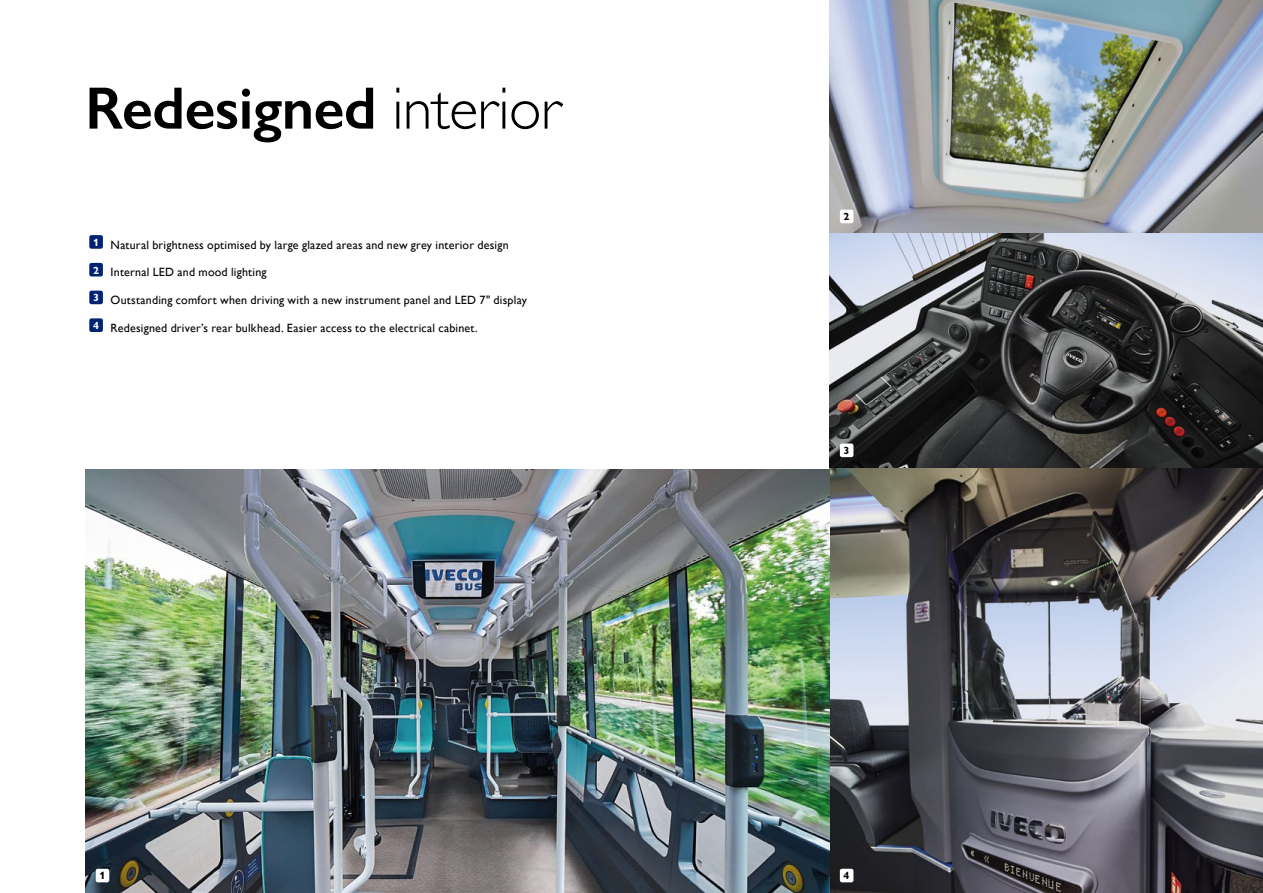
<style>
.page{position:relative;width:1263px;height:893px;background:#fff}
.page>*{position:absolute;margin:0;border:0;box-sizing:border-box;transform-origin:0 0}
.t1{font:600 60px "Gill Sans";letter-spacing:-.01em;color:#000}
.t2{font:12px "Gill Sans";letter-spacing:.02em;color:#000}
.t3{font:700 10.5px "Gill Sans Nova";color:#000}
.s1{font-weight:300}
</style>
<div class="page">
<img style="left:85px;top:468px;width:1178px;height:425px">
<div style="left:89px;top:235px;width:14px;height:14px;background:#002373;border-radius:2px"></div>
<div style="left:89px;top:263px;width:14px;height:13px;background:#002373;border-radius:2px"></div>
<div style="left:89px;top:291px;width:14px;height:13px;background:#002373;border-radius:2px"></div>
<div style="left:89px;top:318px;width:14px;height:14px;background:#002373;border-radius:2px"></div>
<img style="left:829px;top:0;width:434px;height:468px">
<div style="left:840px;top:210px;width:13px;height:13px;background:#fff;border-radius:2px"></div>
<div style="left:840px;top:869px;width:13px;height:13px;background:#fff;border-radius:2px"></div>
<div style="left:840px;top:443px;width:13px;height:14px;background:#fff;border-radius:2px"></div>
<div style="left:96px;top:869px;width:13px;height:13px;background:#fff;border-radius:2px"></div>
<h1 class="t1" style="left:85px;top:72px;width:477px">Redesigned <span class="s1">interior</span></h1>
<p class="t2" style="left:93px;top:238px;width:417px"><sup>1</sup> Natural brightness optimised by large glazed areas and new grey interior design</p>
<p class="t2" style="left:93px;top:265px;width:175px"><sup>2</sup> Internal LED and mood lighting</p>
<p class="t2" style="left:93px;top:293px;width:435px"><sup>3</sup> Outstanding comfort when driving with a new instrument panel and LED 7" display</p>
<p class="t2" style="left:93px;top:321px;width:386px"><sup>4</sup> Redesigned driver’s rear bulkhead. Easier access to the electrical cabinet.</p>
<p class="t3" style="left:99px;top:869px;width:7px">1</p>
<p class="t3" style="left:844px;top:210px;width:7px">2</p>
<p class="t3" style="left:844px;top:444px;width:7px">3</p>
<p class="t3" style="left:844px;top:869px;width:7px">4</p>
</div>
